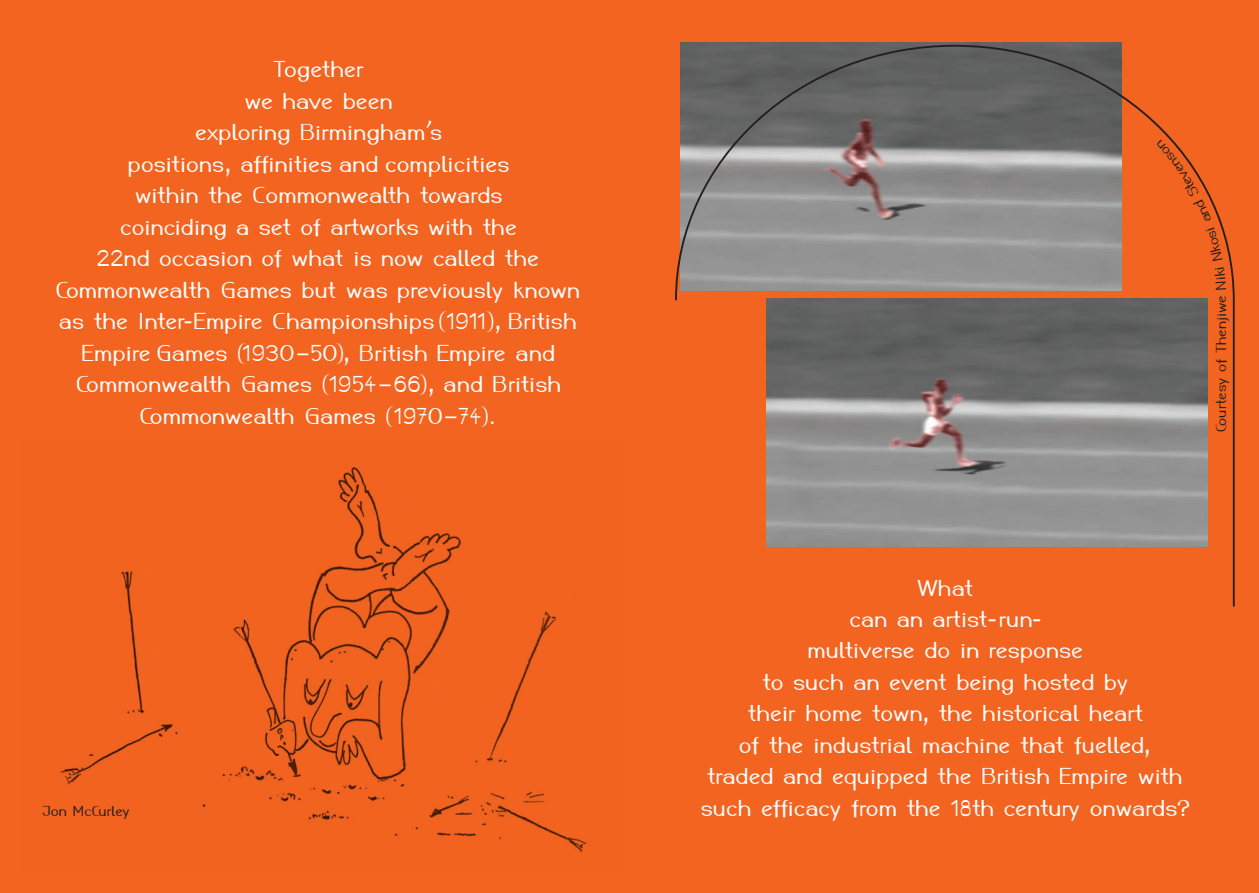
<style>
.page{position:relative;width:1259px;height:893px;background:#fff}
.page>*{position:absolute;margin:0;border:0;box-sizing:border-box;transform-origin:0 0}
.titles_small{font:24px/31.5px "Anne Marie Piguet";color:#fff;text-align:center}
.Body_small{font:15px "Anne Marie Piguet";letter-spacing:-.015em;color:#231f20}
.Body_small-2{font:15px "Anne Marie Piguet";letter-spacing:.01em;color:#231f20}
.s1{font-family:"Lisa Fittko";font-weight:700}
</style>
<div class="page">
<div style="left:0;top:0;width:629px;height:893px;background:#f36421"></div>
<div style="left:629px;top:0;width:630px;height:893px;background:#f36421"></div>
<svg style="left:675px;top:44px;width:560px;height:563px"></svg>
<img style="left:60px;top:467px;width:527px;height:385px">
<img style="left:766px;top:298px;width:441px;height:249px">
<svg style="left:1214px;top:267px;width:12px;height:22px"></svg>
<svg style="left:1155px;top:140px;width:67px;height:121px"></svg>
<p class="titles_small" style="left:56px;top:54px;width:525px">Together<br>we have been<br>exploring Birmingham<span class="s1">’</span>s<br>positions, affinities and complicities<br>within the Commonwealth towards<br>coinciding a set of artworks with the<br>22nd occasion of what is now called the Commonwealth Games but was previously known as the Inter-Empire Championships (1911 ), British Empire Games (1930<span class="s1">–</span>50), British Empire and Commonwealth Games (1954<span class="s1">–</span>66), and British Commonwealth Games (1970<span class="s1">–</span>74).</p>
<p class="Body_small" style="left:1212px;top:432px;width:139px;rotate:-90deg">Courtesy of Thenjiwe</p>
<p class="titles_small" style="left:706px;top:573px;width:477px">What<br>can an artist-run-<br>multiverse do in response<br>to such an event being hosted by<br>their home town, the historical heart<br>of the industrial machine that fuelled, traded and equipped the British Empire with</p>
<p class="Body_small-2" style="left:43px;top:803px;width:89px">Jon McCurley</p>
<p class="titles_small" style="left:701px;top:793px;width:491px">such efficacy from the 18th century onwards?</p>
</div>
